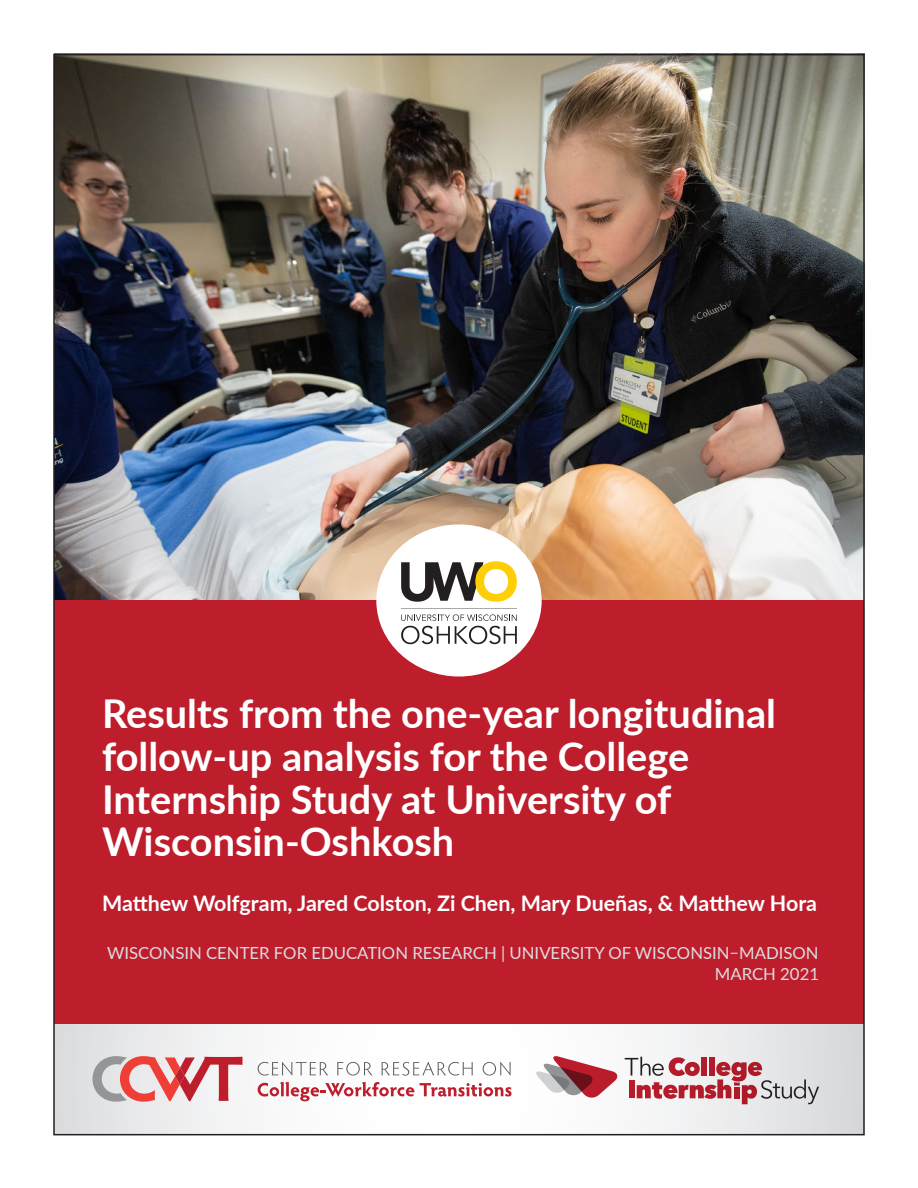
<style>
.page{position:relative;width:918px;height:1188px;background:#fff}
.page>*{position:absolute;margin:0;border:0;box-sizing:border-box;transform-origin:0 0}
.t1{font:700 39.75px/42.6px "Lato";color:#fff}
.t2{font:700 21.45px "Lato";color:#fff}
.brief{font:16.65px/21px "Lato";color:#dcdddf;text-align:right}
</style>
<div class="page">
<img style="left:56px;top:57px;width:806px;height:543px">
<svg style="left:56px;top:1024px;width:806px;height:108px"></svg>
<div style="left:54px;top:600px;width:810px;height:424px;background:#be1d2c"></div>
<svg style="left:92px;top:1056px;width:150px;height:46px"></svg>
<svg style="left:258px;top:1062px;width:70px;height:14px"></svg>
<svg style="left:337px;top:1062px;width:35px;height:14px"></svg>
<svg style="left:382px;top:1062px;width:91px;height:14px"></svg>
<svg style="left:483px;top:1062px;width:28px;height:14px"></svg>
<svg style="left:258px;top:1082px;width:156px;height:19px"></svg>
<svg style="left:420px;top:1083px;width:92px;height:14px"></svg>
<svg style="left:536px;top:1056px;width:81px;height:42px"></svg>
<svg style="left:625px;top:1057px;width:194px;height:47px"></svg>
<div style="left:376px;top:524px;width:166px;height:153px;background:#fff;border-radius:50%"></div>
<hr style="left:401px;top:608px;width:116px;height:1px;background:#a8a9ad">
<svg style="left:401px;top:614px;width:116px;height:30px"></svg>
<svg style="left:401px;top:561px;width:116px;height:41px"></svg>
<h1 class="t1" style="left:102px;top:691px;width:676px">Results from the one-year longitudinal follow-up analysis for the College<br>Internship Study at University of<br>Wisconsin-Oshkosh</h1>
<h2 class="t2" style="left:102px;top:887px;width:717px">Matthew Wolfgram, Jared Colston, Zi Chen, Mary Dueñas, &amp; Matthew Hora</h2>
<p class="brief" style="left:107px;top:942px;width:713px">WISCONSIN CENTER FOR EDUCATION RESEARCH | UNIVERSITY OF WISCONSIN–MADISON<br>MARCH 2021</p>
</div>
